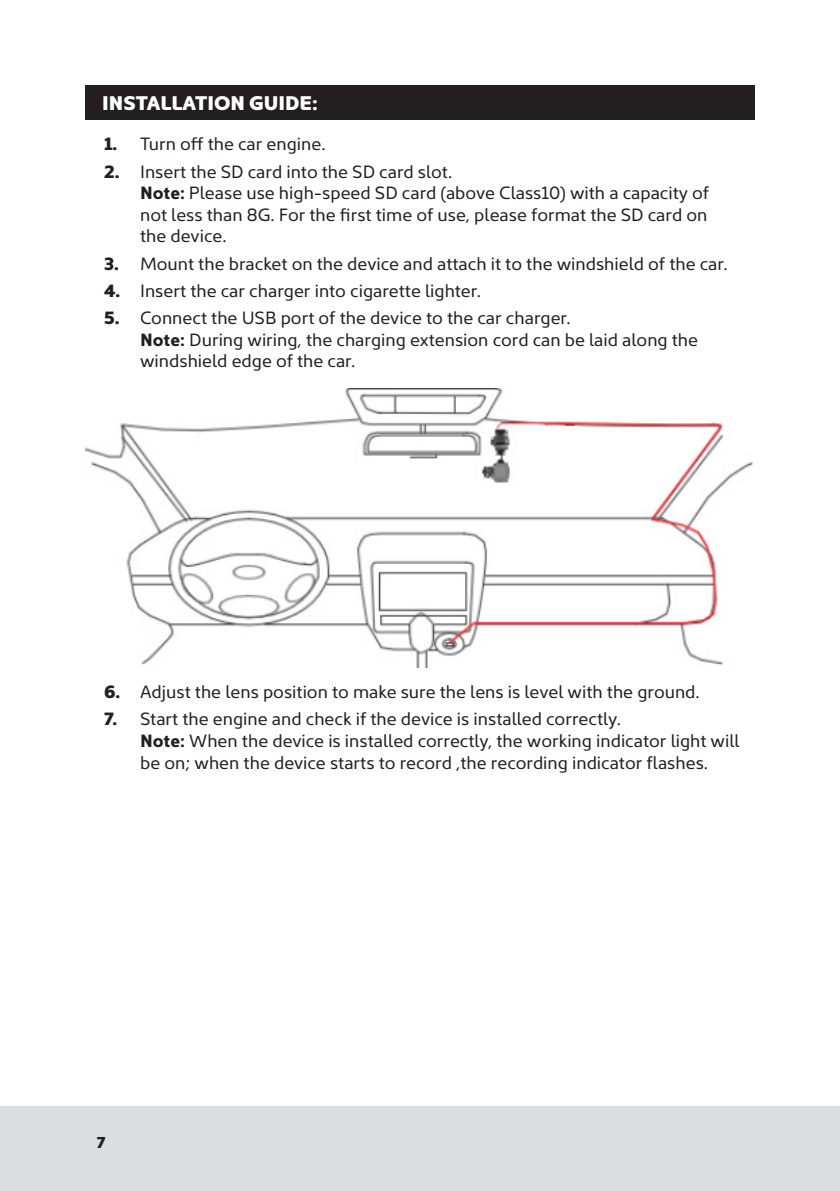
<style>
.page{position:relative;width:840px;height:1191px;background:#fff}
.page>*{position:absolute;margin:0;border:0;box-sizing:border-box;transform-origin:0 0}
.t1{font:900 20px "Kyrial Sans Pro";color:#fff}
.t2{font:18px/21.6px "Kyrial Sans Pro";color:#231f20}
.t3{font:900 16px "Kyrial Sans Pro";color:#231f20}
.s1{font-weight:900}
.s2{font-weight:700}
</style>
<div class="page">
<div style="left:0;top:1106px;width:839px;height:85px;background:#dcdddf"></div>
<div style="left:85px;top:85px;width:669px;height:35px;background:#231f20"></div>
<img style="left:85px;top:389px;width:668px;height:278px">
<p class="t1" style="left:102px;top:87px;width:217px">INSTALLATION GUIDE:</p>
<p class="t2" style="left:104px;top:132px;width:223px"><span class="s1">1.</span> Turn off the car engine.</p>
<p class="t2" style="left:140px;top:160px;width:570px;text-indent:-36px"><span class="s1">2.</span> Insert the SD card into the SD card slot.<br><span class="s2">Note:</span> Please use high-speed SD card (above Class10) with a capacity of not less than 8G. For the first time of use, please format the SD card on the device.</p>
<p class="t2" style="left:104px;top:252px;width:624px"><span class="s1">3.</span> Mount the bracket on the device and attach it to the windshield of the car.</p>
<p class="t2" style="left:104px;top:279px;width:378px"><span class="s1">4.</span> Insert the car charger into cigarette lighter.</p>
<p class="t2" style="left:140px;top:306px;width:559px;text-indent:-36px"><span class="s1">5.</span> Connect the USB port of the device to the car charger.<br><span class="s2">Note:</span> During wiring, the charging extension cord can be laid along the windshield edge of the car.</p>
<p class="t2" style="left:104px;top:680px;width:597px"><span class="s1">6.</span> Adjust the lens position to make sure the lens is level with the ground.</p>
<p class="t2" style="left:140px;top:707px;width:600px;text-indent:-36px"><span class="s1">7.</span> Start the engine and check if the device is installed correctly.<br><span class="s2">Note:</span> When the device is installed correctly, the working indicator light will be on; when the device starts to record ,the recording indicator flashes.</p>
<p class="t3" style="left:97px;top:1130px;width:10px">7</p>
</div>
